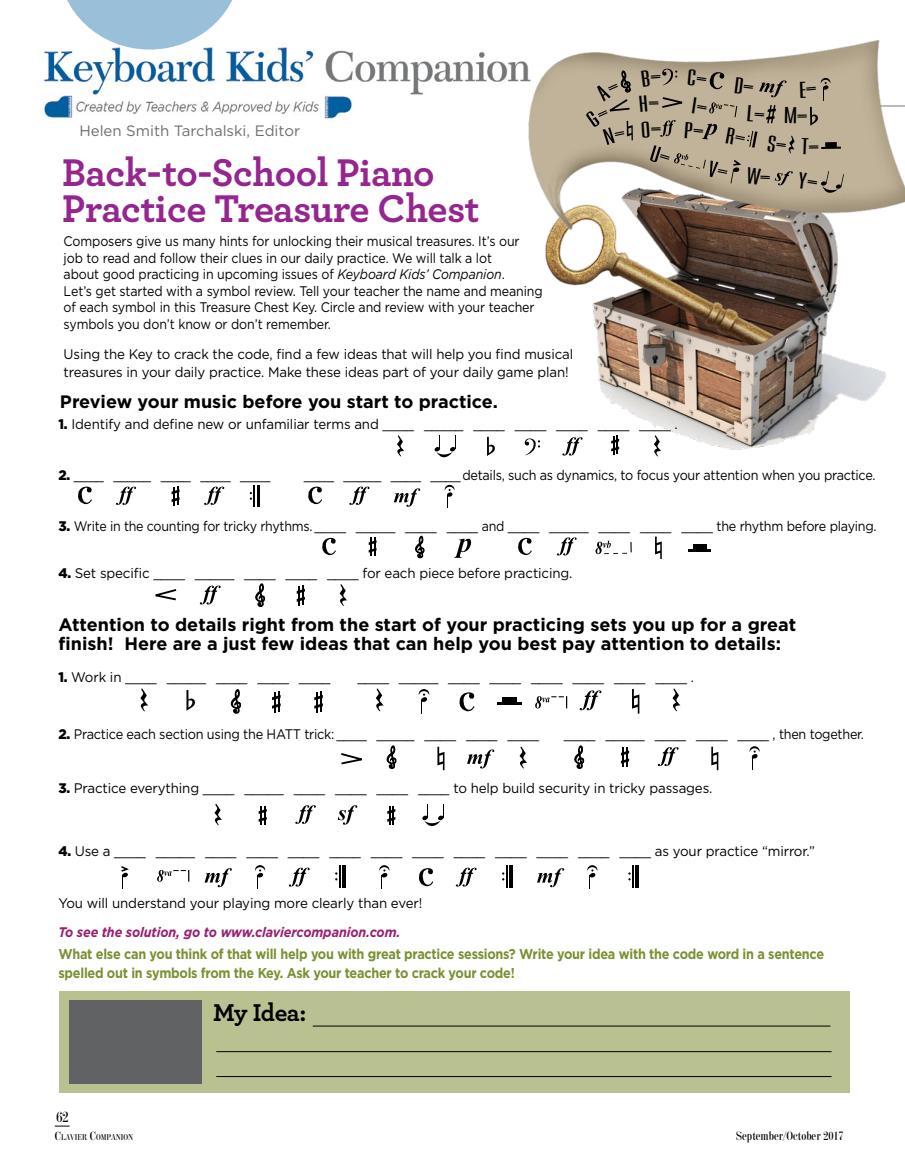
<style>
.page{position:relative;width:905px;height:1175px;background:#fff}
.page>*{position:absolute;margin:0;border:0;box-sizing:border-box;transform-origin:0 0}
.t1{font:700 40.5px/35.5px "Archer";letter-spacing:-.015em;color:#95268f}
.t2{font:700 25.5px "Archer";letter-spacing:-.02em;color:#000}
.t3{font:24px "Bee Three";color:#000;scale:1.78 1}
.No_Spacing{font:700 18px/19.5px "Gotham";color:#000}
.t4{font:15px "Gotham";color:#6d6e71}
.t5{font:14.7px "Giza One One";color:#000}
.No_Spacing-2{font:700 14.25px/18.8px "Gotham";letter-spacing:-.02em;color:#7a9031;scale:.89 1}
.No_Spacing-3{font:13.8px/18px "Gotham";letter-spacing:-.01em;color:#000;scale:.96 1}
.No_Spacing-4{font:13.8px/16.5px "Gotham";letter-spacing:-.01em;color:#000;scale:.9 1}
.No_Spacing-5{font:13.8px "Gotham";letter-spacing:-.01em;color:#000;scale:.92 1}
.No_Spacing-6{font:italic 700 13.8px "Gotham";letter-spacing:-.01em;color:#9b1f6f;scale:.91 1}
.t6{font:12px "Giza One One";color:#000}
.t7{font:8.4px "Giza One One";color:#000}
.s1{font-style:italic}
.s2{font-weight:900}
.s3{font-size:12px}
</style>
<div class="page">
<img style="left:43px;top:47px;width:464px;height:67px">
<img style="left:507px;top:40px;width:397px;height:417px">
<img style="left:44px;top:92px;width:30px;height:26px">
<img style="left:322px;top:95px;width:30px;height:24px">
<svg style="left:59px;top:0;width:182px;height:50px"></svg>
<div style="left:59px;top:991px;width:790px;height:101px;background:#b9c190"></div>
<hr style="left:313px;top:1025px;width:517px;height:1px;background:#000">
<hr style="left:216px;top:1051px;width:615px;height:1px;background:#000">
<hr style="left:216px;top:1076px;width:615px;height:1px;background:#000">
<div style="left:69px;top:1001px;width:133px;height:83px;background:#616264"></div>
<svg style="left:397px;top:435px;width:7px;height:21px"></svg>
<svg style="left:650px;top:435px;width:11px;height:21px"></svg>
<svg style="left:339px;top:584px;width:8px;height:22px"></svg>
<svg style="left:140px;top:688px;width:8px;height:23px"></svg>
<svg style="left:375px;top:688px;width:9px;height:23px"></svg>
<svg style="left:672px;top:688px;width:8px;height:23px"></svg>
<svg style="left:214px;top:804px;width:8px;height:21px"></svg>
<svg style="left:519px;top:746px;width:8px;height:22px"></svg>
<svg style="left:415px;top:535px;width:9px;height:23px"></svg>
<svg style="left:255px;top:583px;width:10px;height:23px"></svg>
<svg style="left:386px;top:745px;width:10px;height:23px"></svg>
<svg style="left:574px;top:745px;width:10px;height:23px"></svg>
<svg style="left:230px;top:689px;width:11px;height:24px"></svg>
<hr style="left:343px;top:865px;width:3px;height:22px;background:#000">
<svg style="left:335px;top:865px;width:5px;height:22px"></svg>
<hr style="left:636px;top:865px;width:3px;height:22px;background:#000">
<svg style="left:628px;top:865px;width:5px;height:22px"></svg>
<hr style="left:509px;top:865px;width:4px;height:22px;background:#000">
<svg style="left:502px;top:865px;width:5px;height:22px"></svg>
<hr style="left:257px;top:485px;width:3px;height:21px;background:#000">
<svg style="left:250px;top:485px;width:5px;height:21px"></svg>
<svg style="left:171px;top:486px;width:8px;height:19px"></svg>
<svg style="left:611px;top:435px;width:8px;height:20px"></svg>
<svg style="left:368px;top:537px;width:8px;height:19px"></svg>
<svg style="left:297px;top:585px;width:8px;height:20px"></svg>
<svg style="left:272px;top:691px;width:8px;height:21px"></svg>
<hr style="left:316px;top:692px;width:2px;height:20px;background:#000">
<svg style="left:314px;top:691px;width:9px;height:20px"></svg>
<hr style="left:622px;top:747px;width:2px;height:20px;background:#000">
<svg style="left:621px;top:747px;width:8px;height:19px"></svg>
<svg style="left:259px;top:806px;width:8px;height:19px"></svg>
<svg style="left:387px;top:806px;width:8px;height:19px"></svg>
<svg style="left:562px;top:437px;width:20px;height:18px"></svg>
<svg style="left:204px;top:486px;width:20px;height:19px"></svg>
<svg style="left:116px;top:486px;width:20px;height:19px"></svg>
<svg style="left:557px;top:537px;width:19px;height:18px"></svg>
<svg style="left:200px;top:585px;width:20px;height:19px"></svg>
<svg style="left:579px;top:690px;width:22px;height:20px"></svg>
<svg style="left:657px;top:747px;width:21px;height:19px"></svg>
<svg style="left:295px;top:805px;width:21px;height:19px"></svg>
<svg style="left:289px;top:867px;width:20px;height:19px"></svg>
<svg style="left:456px;top:867px;width:20px;height:19px"></svg>
<svg style="left:349px;top:486px;width:20px;height:19px"></svg>
<svg style="left:587px;top:865px;width:10px;height:23px"></svg>
<svg style="left:379px;top:865px;width:10px;height:23px"></svg>
<svg style="left:255px;top:865px;width:10px;height:23px"></svg>
<svg style="left:749px;top:746px;width:10px;height:24px"></svg>
<svg style="left:418px;top:689px;width:11px;height:25px"></svg>
<svg style="left:444px;top:485px;width:10px;height:23px"></svg>
<svg style="left:711px;top:746px;width:7px;height:24px"></svg>
<svg style="left:437px;top:746px;width:7px;height:24px"></svg>
<svg style="left:632px;top:689px;width:7px;height:24px"></svg>
<svg style="left:655px;top:536px;width:6px;height:23px"></svg>
<svg style="left:419px;top:868px;width:14px;height:18px"></svg>
<svg style="left:459px;top:692px;width:16px;height:19px"></svg>
<svg style="left:322px;top:537px;width:14px;height:18px"></svg>
<svg style="left:518px;top:537px;width:14px;height:18px"></svg>
<svg style="left:78px;top:486px;width:14px;height:18px"></svg>
<svg style="left:308px;top:486px;width:14px;height:18px"></svg>
<svg style="left:487px;top:437px;width:8px;height:19px"></svg>
<svg style="left:186px;top:690px;width:9px;height:20px"></svg>
<svg style="left:537px;top:868px;width:27px;height:19px"></svg>
<svg style="left:205px;top:868px;width:27px;height:19px"></svg>
<svg style="left:467px;top:749px;width:27px;height:19px"></svg>
<svg style="left:394px;top:488px;width:26px;height:19px"></svg>
<svg style="left:434px;top:436px;width:22px;height:22px"></svg>
<svg style="left:422px;top:804px;width:22px;height:23px"></svg>
<svg style="left:157px;top:870px;width:32px;height:11px"></svg>
<svg style="left:535px;top:696px;width:32px;height:12px"></svg>
<svg style="left:524px;top:438px;width:16px;height:17px"></svg>
<svg style="left:454px;top:539px;width:17px;height:19px"></svg>
<svg style="left:338px;top:805px;width:19px;height:19px"></svg>
<div style="left:502px;top:697px;width:15px;height:7px;background:#000"></div>
<hr style="left:497px;top:702px;width:25px;height:3px;background:#000">
<div style="left:693px;top:544px;width:13px;height:6px;background:#000"></div>
<hr style="left:688px;top:549px;width:22px;height:3px;background:#000">
<svg style="left:341px;top:753px;width:21px;height:12px"></svg>
<svg style="left:121px;top:866px;width:8px;height:22px"></svg>
<svg style="left:155px;top:589px;width:22px;height:12px"></svg>
<svg style="left:55px;top:1125px;width:15px;height:1px"></svg>
<svg style="left:595px;top:540px;width:36px;height:14px"></svg>
<svg style="left:585px;top:69px;width:48px;height:76px"></svg>
<svg style="left:639px;top:69px;width:205px;height:130px"></svg>
<p class="t4" style="left:79px;top:122px;width:222px">Helen Smith Tarchalski, Editor</p>
<p class="t1" style="left:62px;top:153px;width:419px">Back-to-School Piano<br>Practice Treasure Chest</p>
<p class="No_Spacing-4" style="left:64px;top:233px;width:533px">Composers give us many hints for unlocking their musical treasures. It’s our<br>job to read and follow their clues in our daily practice. We will talk a lot<br>about good practicing in upcoming issues of <span class="s1">Keyboard Kids’ Companion</span>.<br>Let’s get started with a symbol review. Tell your teacher the name and meaning</p>
<p class="No_Spacing-4" style="left:64px;top:299px;width:524px">of each symbol in this Treasure Chest Key. Circle and review with your teacher symbols you don’t know or don’t remember.</p>
<p class="No_Spacing-3" style="left:64px;top:345px;width:532px">Using the Key to crack the code, find a few ideas that will help you find musical treasures in your daily practice. Make these ideas part of your daily game plan!</p>
<p class="No_Spacing" style="left:60px;top:392px;width:439px">Preview your music before you start to practice.</p>
<p class="t3" style="left:796px;top:103px;width:8px">=</p>
<p class="No_Spacing-3" style="left:58px;top:415px;width:646px"><span class="s2">1.</span> Identify and define new or unfamiliar terms and ____ _____ ____ ____ ____ ____ ____ .</p>
<p class="No_Spacing-5" style="left:58px;top:467px;width:232px"><span class="s2">2.</span> ____ _____ ____ ____ ____</p>
<p class="No_Spacing-5" style="left:304px;top:467px;width:623px">____ _____ ____ ____details, such as dynamics, to focus your attention when you practice.</p>
<p class="No_Spacing-4" style="left:58px;top:517px;width:910px"><span class="s2">3.</span> Write in the counting for tricky rhythms. ____ _____ ____ ____ and ____ _____ ____ ____ ____ the rhythm before playing.</p>
<p class="No_Spacing-3" style="left:58px;top:564px;width:537px"><span class="s2">4.</span> Set specific ____ _____ ____ ____ ____ for each piece before practicing.</p>
<p class="No_Spacing" style="left:58px;top:614px;width:739px">Attention to details right from the start of your practicing sets you up for a great finish! Here are a just few ideas that can help you best pay attention to details:</p>
<p class="No_Spacing-3" style="left:58px;top:667px;width:285px"><span class="s2">1.</span> Work in ____ _____ ____ ____ ____</p>
<p class="No_Spacing-3" style="left:357px;top:667px;width:352px">____ _____ ____ ____ ____ ____ ____ ____ .</p>
<p class="No_Spacing-5" style="left:58px;top:726px;width:524px"><span class="s2">2.</span> Practice each section using the HATT trick: ____ _____ ____ ____ ____</p>
<p class="No_Spacing-3" style="left:564px;top:724px;width:314px">____ _____ ____ ____ ____ , then together.</p>
<p class="No_Spacing-3" style="left:58px;top:778px;width:682px"><span class="s2">3.</span> Practice everything ____ _____ ____ ____ ____ ____ to help build security in tricky passages.</p>
<p class="No_Spacing-3" style="left:58px;top:841px;width:789px"><span class="s2">4.</span> Use a ____ _____ ____ ____ ____ ____ ____ ____ ____ ____ ____ ____ ____ as your practice “mirror.”</p>
<p class="No_Spacing-3" style="left:58px;top:894px;width:380px">You will understand your playing more clearly than ever!</p>
<p class="No_Spacing-6" style="left:58px;top:923px;width:377px">To see the solution, go to www.claviercompanion.com.</p>
<p class="No_Spacing-2" style="left:58px;top:944px;width:861px">What else can you think of that will help you with great practice sessions? Write your idea with the code word in a sentence spelled out in symbols from the Key. Ask your teacher to crack your code!</p>
<p class="t5" style="left:56px;top:1107px;width:14px">62</p>
<p class="t7" style="left:55px;top:1131px;width:80px"><span class="s3">C</span>LAVIER <span class="s3">C</span>OMPANION</p>
<p class="t2" style="left:213px;top:992px;width:95px">My Idea:</p>
<p class="t6" style="left:735px;top:1127px;width:109px">September/October 2017</p>
</div>
